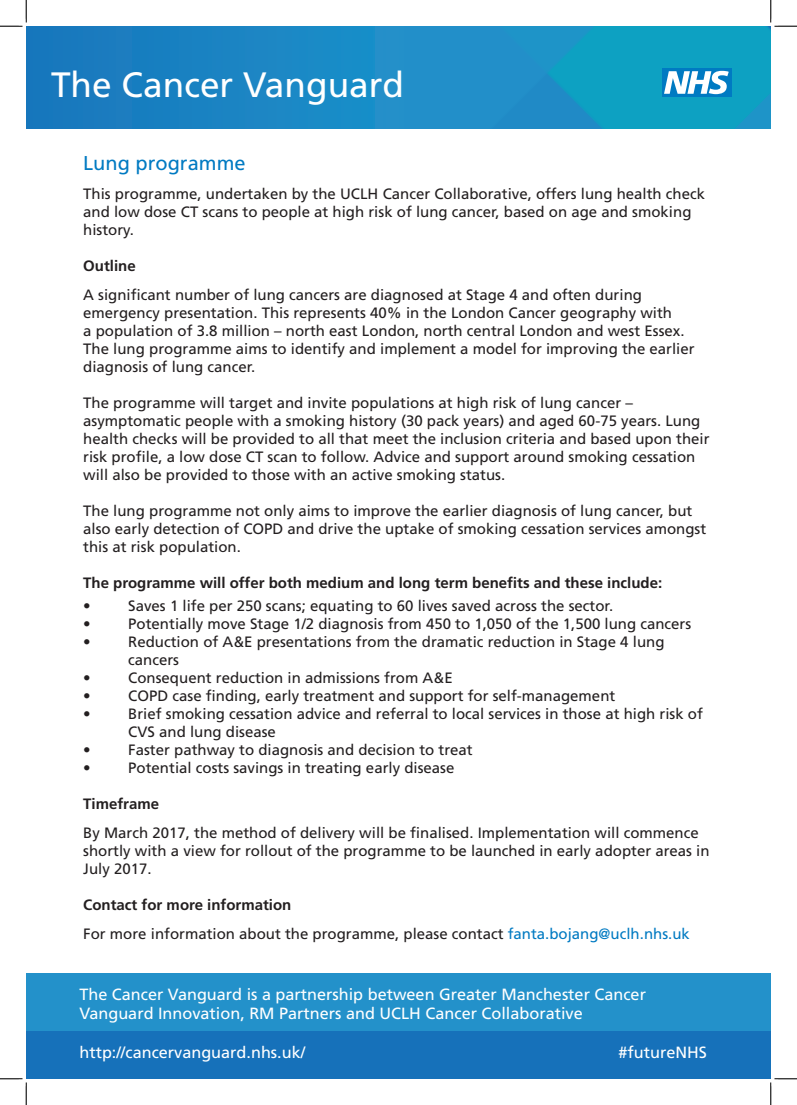
<style>
.page{position:relative;width:797px;height:1105px;background:#fff}
.page>*{position:absolute;margin:0;border:0;box-sizing:border-box;transform-origin:0 0}
.t1{font:35.25px "Frutiger LT Std";color:#fff}
.t2{font:20px "Frutiger LT Std";color:#007ac2}
.t3{font:16.25px/19.5px "Frutiger LT Std";color:#fff}
.t4{font:15px/18px "Frutiger LT Std";color:#231f20}
.t5{font:700 15px "Frutiger LT Std";color:#231f20}
.s1{color:#007ac2}
</style>
<div class="page">
<div style="left:26px;top:1027px;width:744px;height:52px;background:#1671ba"></div>
<div style="left:26px;top:973px;width:744px;height:58px;background:#2391ca"></div>
<div style="left:404px;top:26px;width:98px;height:103px;background:#228fc9"></div>
<div style="left:26px;top:26px;width:378px;height:103px;background:#1983c2"></div>
<svg style="left:0;top:0;width:27px;height:27px"></svg>
<svg style="left:0;top:1078px;width:27px;height:27px"></svg>
<svg style="left:502px;top:0;width:295px;height:129px"></svg>
<svg style="left:770px;top:1078px;width:27px;height:27px"></svg>
<h1 class="t1" style="left:51px;top:65px;width:354px">The Cancer Vanguard</h1>
<p class="t2" style="left:83px;top:151px;width:164px">Lung programme</p>
<p class="t4" style="left:83px;top:185px;width:623px">This programme, undertaken by the UCLH Cancer Collaborative, offers lung health check and low dose CT scans to people at high risk of lung cancer, based on age and smoking history.</p>
<p class="t5" style="left:83px;top:257px;width:54px">Outline</p>
<p class="t4" style="left:83px;top:286px;width:613px">A significant number of lung cancers are diagnosed at Stage 4 and often during emergency presentation. This represents 40% in the London Cancer geography with<br>a population of 3.8 million – north east London, north central London and west Essex.<br>The lung programme aims to identify and implement a model for improving the earlier diagnosis of lung cancer.</p>
<p class="t4" style="left:83px;top:394px;width:627px">The programme will target and invite populations at high risk of lung cancer – asymptomatic people with a smoking history (30 pack years) and aged 60-75 years. Lung health checks will be provided to all that meet the inclusion criteria and based upon their risk profile, a low dose CT scan to follow. Advice and support around smoking cessation will also be provided to those with an active smoking status.</p>
<p class="t4" style="left:83px;top:502px;width:624px">The lung programme not only aims to improve the earlier diagnosis of lung cancer, but also early detection of COPD and drive the uptake of smoking cessation services amongst this at risk population.</p>
<p class="t5" style="left:83px;top:574px;width:580px">The programme will offer both medium and long term benefits and these include:</p>
<p class="t4" style="left:83px;top:597px;width:9px">•</p>
<p class="t4" style="left:128px;top:597px;width:486px">Saves 1 life per 250 scans; equating to 60 lives saved across the sector.</p>
<p class="t4" style="left:83px;top:615px;width:9px">•</p>
<p class="t4" style="left:128px;top:615px;width:564px">Potentially move Stage 1/2 diagnosis from 450 to 1,050 of the 1,500 lung cancers</p>
<p class="t4" style="left:83px;top:633px;width:9px">•</p>
<p class="t4" style="left:128px;top:633px;width:537px">Reduction of A&amp;E presentations from the dramatic reduction in Stage 4 lung cancers</p>
<p class="t4" style="left:83px;top:669px;width:9px">•</p>
<p class="t4" style="left:128px;top:669px;width:326px">Consequent reduction in admissions from A&amp;E</p>
<p class="t4" style="left:83px;top:687px;width:9px">•</p>
<p class="t4" style="left:128px;top:687px;width:488px">COPD case finding, early treatment and support for self-management</p>
<p class="t4" style="left:83px;top:705px;width:9px">•</p>
<p class="t4" style="left:128px;top:705px;width:576px">Brief smoking cessation advice and referral to local services in those at high risk of<br>CVS and lung disease</p>
<p class="t4" style="left:83px;top:741px;width:9px">•</p>
<p class="t4" style="left:128px;top:741px;width:346px">Faster pathway to diagnosis and decision to treat</p>
<p class="t4" style="left:83px;top:759px;width:9px">•</p>
<p class="t4" style="left:128px;top:759px;width:327px">Potential costs savings in treating early disease</p>
<p class="t5" style="left:83px;top:795px;width:77px">Timeframe</p>
<p class="t4" style="left:83px;top:824px;width:627px">By March 2017, the method of delivery will be finalised. Implementation will commence shortly with a view for rollout of the programme to be launched in early adopter areas in<br>July 2017.</p>
<p class="t5" style="left:83px;top:896px;width:210px">Contact for more information</p>
<p class="t4" style="left:83px;top:925px;width:608px">For more information about the programme, please contact <span class="s1">fanta.bojang@uclh.nhs.uk</span></p>
<p class="t3" style="left:79px;top:984px;width:568px">The Cancer Vanguard is a partnership between Greater Manchester Cancer<br>Vanguard Innovation, RM Partners and UCLH Cancer Collaborative</p>
<p class="t3" style="left:79px;top:1043px;width:227px">http://cancervanguard.nhs.uk/</p>
<p class="t3" style="left:618px;top:1043px;width:90px">#futureNHS</p>
</div>
